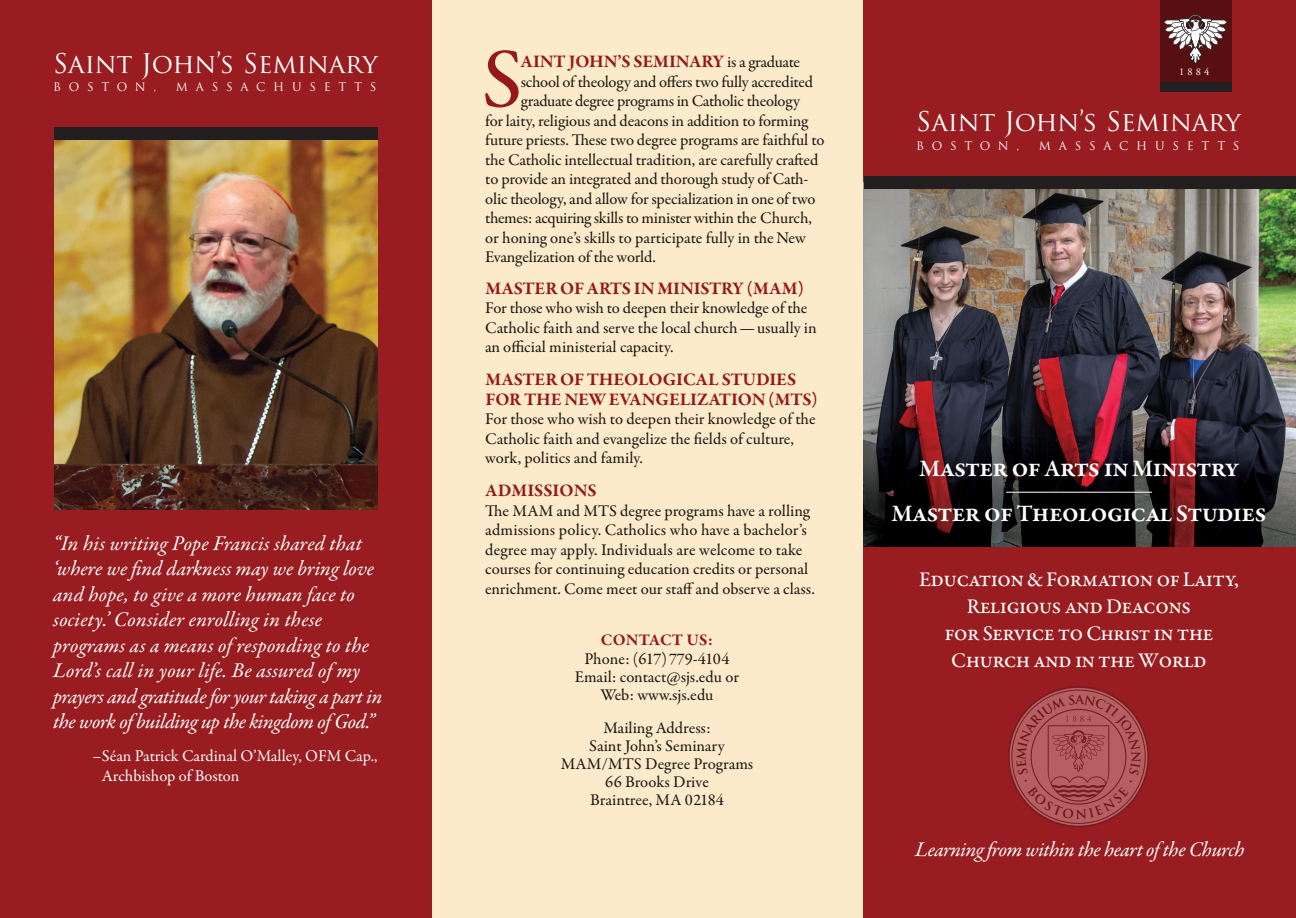
<style>
.page{position:relative;width:1296px;height:918px;background:#fff}
.page>*{position:absolute;margin:0;border:0;box-sizing:border-box;transform-origin:0 0}
.t1{font:500 84.9px "Garamond Premr Pro";color:#981c20}
.t2{font:600 27px "Garamond Premr Pro";letter-spacing:-.035em;color:#fff}
.t3{font:26.4px "Trajan Pro";color:#fff}
.t4{font:500 22.5px/27px "Garamond Premr Pro";letter-spacing:-.03em;color:#fff;text-align:center}
.t5{font:italic 21px/25.5px "Garamond Premr Pro";color:#fff}
.t6{font:italic 21px "Garamond Premr Pro";letter-spacing:-.025em;color:#fff}
.t7{font:700 18px/19.5px "Garamond Premr Pro";letter-spacing:-.01em;color:#981c20}
.t8{font:500 16.5px/19.5px "Garamond Premr Pro";letter-spacing:-.005em;color:#231f20}
.t9{font:16.5px/19.5px "Garamond Premr Pro";color:#fff}
.t10{font:700 16.5px "Garamond Premr Pro";letter-spacing:.01em;color:#981c20}
.t11{font:700 12.3px "Trajan Pro";color:#000}
.t12{font:11.55px "Trajan Pro";letter-spacing:.67em;color:#fff}
.t13{font:10.35px "Adobe Garamond";color:#fff}
.s1{font-weight:500;font-size:16.5px;color:#231f20}
.s2{font-size:24px}
.s3{font-size:21px}
</style>
<div class="page">
<div style="left:859px;top:0;width:437px;height:918px;background:#981c20"></div>
<div style="left:0;top:0;width:439px;height:918px;background:#981c20"></div>
<img style="left:863px;top:182px;width:433px;height:364px">
<div style="left:433px;top:0;width:430px;height:918px;background:#fbebca"></div>
<div style="left:1160px;top:0;width:71px;height:83px;background:#570f11"></div>
<svg style="left:1163px;top:14px;width:65px;height:50px"></svg>
<div style="left:1160px;top:82px;width:71px;height:10px;background:#231f20"></div>
<hr style="left:1006px;top:492px;width:146px;height:1px;background:#fff">
<img style="left:54px;top:140px;width:324px;height:370px">
<div style="left:54px;top:128px;width:324px;height:12px;background:#231f20"></div>
<div style="left:865px;top:176px;width:431px;height:12px;background:#231f20"></div>
<svg style="left:1008px;top:686px;width:141px;height:142px"></svg>
<p class="t3" style="left:53px;top:47px;width:326px">Saint John’s Seminary</p>
<p class="t12" style="left:53px;top:80px;width:105px">BOSTON,</p>
<p class="t12" style="left:176px;top:80px;width:202px">MASSACHUSETTS</p>
<p class="t5" style="left:53px;top:531px;width:331px">“In his writing Pope Francis shared that ‘where we find darkness may we bring love and hope, to give a more human face to society.’ Consider enrolling in these programs as a means of responding to the Lord’s call in your life. Be assured of my prayers and gratitude for your taking a part in the work of building up the kingdom of God.”</p>
<p class="t9" style="left:102px;top:747px;width:277px;text-indent:-9px">–Séan Patrick Cardinal O’Malley, OFM Cap.,<br>Archbishop of Boston</p>
<h1 class="t1" style="left:482px;top:28px;width:42px">S</h1>
<p class="t7" style="left:521px;top:52px;width:281px">AINT JOHN’S SEMINARY <span class="s1">is a graduate</span></p>
<p class="t8" style="left:521px;top:72px;width:294px">school of theology and offers two fully accredited</p>
<p class="t8" style="left:521px;top:91px;width:281px">graduate degree programs in Catholic theology</p>
<p class="t8" style="left:485px;top:111px;width:324px">for laity, religious and deacons in addition to forming</p>
<p class="t8" style="left:485px;top:130px;width:341px">future priests. These two degree programs are faithful to</p>
<p class="t8" style="left:485px;top:150px;width:335px">the Catholic intellectual tradition, are carefully crafted</p>
<p class="t8" style="left:485px;top:169px;width:324px">to provide an integrated and thorough study of Cath-</p>
<p class="t8" style="left:485px;top:189px;width:332px">olic theology, and allow for specialization in one of two</p>
<p class="t8" style="left:485px;top:208px;width:328px">themes: acquiring skills to minister within the Church,</p>
<p class="t8" style="left:485px;top:228px;width:322px">or honing one’s skills to participate fully in the New</p>
<p class="t8" style="left:485px;top:247px;width:172px">Evangelization of the world.</p>
<p class="t7" style="left:485px;top:278px;width:320px">MASTER OF ARTS IN MINISTRY (MAM)</p>
<p class="t8" style="left:485px;top:298px;width:333px">For those who wish to deepen their knowledge of the<br>Catholic faith and serve the local church — usually in an official ministerial capacity.</p>
<p class="t7" style="left:485px;top:370px;width:333px">MASTER OF THEOLOGICAL STUDIES<br>FOR THE NEW EVANGELIZATION (MTS)</p>
<p class="t8" style="left:485px;top:409px;width:332px">For those who wish to deepen their knowledge of the<br>Catholic faith and evangelize the fields of culture, work, politics and family.</p>
<p class="t7" style="left:485px;top:481px;width:113px">ADMISSIONS</p>
<p class="t8" style="left:485px;top:501px;width:331px">The MAM and MTS degree programs have a rolling admissions policy. Catholics who have a bachelor’s degree may apply. Individuals are welcome to take courses for continuing education credits or personal enrichment. Come meet our staff and observe a class.</p>
<p class="t10" style="left:601px;top:629px;width:114px">CONTACT US:</p>
<p class="t8" style="left:575px;top:650px;width:166px;line-height:18px;text-align:center">Phone: (617) 779-4104<br>Email: contact@sjs.edu or<br>Web: www.sjs.edu</p>
<p class="t8" style="left:561px;top:719px;width:194px;line-height:18px;text-align:center">Mailing Address:<br>Saint John’s Seminary<br>MAM/MTS Degree Programs<br>66 Brooks Drive<br>Braintree, MA 02184</p>
<p class="t13" style="left:1179px;top:66px;width:32px">1884</p>
<p class="t3" style="left:916px;top:105px;width:326px">Saint John’s Seminary</p>
<p class="t12" style="left:916px;top:138px;width:105px">BOSTON,</p>
<p class="t12" style="left:1039px;top:138px;width:202px">MASSACHUSETTS</p>
<p class="t2" style="left:919px;top:451px;width:321px"><span class="s2">M</span>aster of <span class="s2">A</span>rts in <span class="s2">M</span>inistry</p>
<p class="t2" style="left:891px;top:496px;width:377px"><span class="s2">M</span>aster of <span class="s2">T</span>heological <span class="s2">S</span>tudies</p>
<p class="t4" style="left:919px;top:565px;width:321px"><span class="s3">E</span>ducation <span class="s3">&amp; F</span>ormation of <span class="s3">L</span>aity,<br><span class="s3">R</span>eligious and <span class="s3">D</span>eacons<br>for <span class="s3">S</span>ervice to <span class="s3">Christ</span> in the<br><span class="s3">C</span>hurch and in the <span class="s3">W</span>orld</p>
<p class="t11" style="left:1143px;top:751px;width:13px;rotate:90deg">N</p>
<p class="t6" style="left:915px;top:837px;width:331px">Learning from within the heart of the Church</p>
</div>
